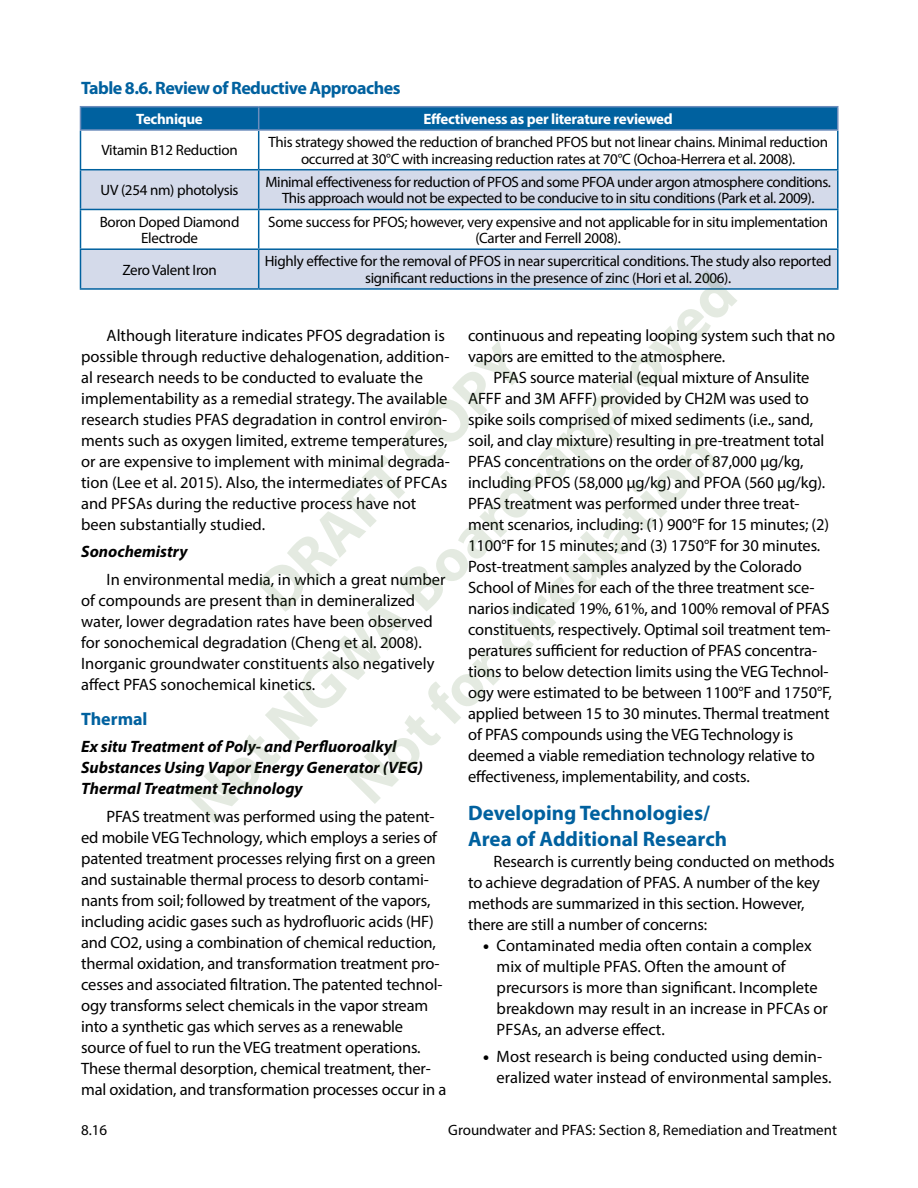
<style>
.page{position:relative;width:918px;height:1188px;background:#fff}
.page>*{position:absolute;margin:0;border:0;box-sizing:border-box;transform-origin:0 0}
.t1{font:700 21px/25.2px "Myriad Pro";color:#00619f}
.t2{font:700 18px "Myriad Pro";letter-spacing:-.03em;color:#00619f}
.t3{font:700 18px "Myriad Pro";color:#00619f}
.t4{font:16.5px/21px "Myriad Pro";letter-spacing:-.01em;color:#000}
.t5{font:italic 700 16.5px/21px "Myriad Pro";color:#000}
.t6{font:15px/16.5px "Myriad Pro";letter-spacing:-.02em;color:#000;text-align:center}
.t7{font:15px "Myriad Pro";color:#000}
.t8{font:700 15px "Myriad Pro";letter-spacing:-.02em;color:#fff}
.s1{font-weight:900}
</style>
<div class="page">
<svg style="left:81px;top:170px;width:756px;height:118px;fill:#d4daea"></svg>
<hr style="left:80px;top:131px;width:1px;height:38px;background:#00619f">
<hr style="left:258px;top:131px;width:1px;height:38px;background:#00619f">
<hr style="left:837px;top:131px;width:2px;height:38px;background:#00619f">
<hr style="left:80px;top:169px;width:179px;height:1px;background:#00619f">
<hr style="left:80px;top:170px;width:1px;height:39px;background:#00619f">
<hr style="left:259px;top:169px;width:580px;height:1px;background:#00619f">
<hr style="left:258px;top:170px;width:1px;height:39px;background:#00619f">
<hr style="left:837px;top:170px;width:2px;height:39px;background:#00619f">
<hr style="left:80px;top:209px;width:179px;height:1px;background:#00619f">
<hr style="left:80px;top:210px;width:1px;height:38px;background:#00619f">
<hr style="left:259px;top:209px;width:580px;height:1px;background:#00619f">
<hr style="left:258px;top:210px;width:1px;height:38px;background:#00619f">
<hr style="left:837px;top:210px;width:2px;height:38px;background:#00619f">
<hr style="left:80px;top:248px;width:179px;height:2px;background:#00619f">
<hr style="left:80px;top:250px;width:1px;height:38px;background:#00619f">
<hr style="left:259px;top:248px;width:580px;height:2px;background:#00619f">
<hr style="left:258px;top:250px;width:1px;height:38px;background:#00619f">
<hr style="left:837px;top:250px;width:2px;height:38px;background:#00619f">
<hr style="left:80px;top:288px;width:179px;height:2px;background:#00619f">
<hr style="left:259px;top:288px;width:580px;height:2px;background:#00619f">
<hr style="left:80px;top:106px;width:179px;height:1px;background:#6d8dbc">
<hr style="left:259px;top:106px;width:580px;height:1px;background:#6d8dbc">
<div style="left:80px;top:107px;width:757px;height:22px;background:#00619f"></div>
<hr style="left:837px;top:107px;width:2px;height:22px;background:#6d8dbc">
<hr style="left:80px;top:129px;width:179px;height:2px;background:#6d8dbc">
<hr style="left:259px;top:129px;width:580px;height:2px;background:#6d8dbc">
<svg style="left:186px;top:270px;width:552px;height:553px"></svg>
<svg style="left:257px;top:340px;width:262px;height:272px"></svg>
<p class="t2" style="left:81px;top:77px;width:321px">Table 8.6. Review of Reductive Approaches</p>
<p class="t8" style="left:136px;top:109px;width:68px">Technique</p>
<p class="t8" style="left:424px;top:109px;width:251px">Effectiveness as per literature reviewed</p>
<p class="t6" style="left:101px;top:142px;width:138px">Vitamin B12 Reduction</p>
<p class="t6" style="left:268px;top:134px;width:561px">This strategy showed the reduction of branched PFOS but not linear chains. Minimal reduction occurred at 30°C with increasing reduction rates at 70°C (Ochoa-Herrera et al. 2008).</p>
<p class="t6" style="left:101px;top:182px;width:139px">UV (254 nm) photolysis</p>
<p class="t6" style="left:265px;top:173px;width:567px">Minimal effectiveness for reduction of PFOS and some PFOA under argon atmosphere conditions.<br>This approach would not be expected to be conducive to in situ conditions (Park et al. 2009).</p>
<p class="t6" style="left:100px;top:213px;width:141px">Boron Doped Diamond<br>Electrode</p>
<p class="t6" style="left:268px;top:213px;width:561px">Some success for PFOS; however, very expensive and not applicable for in situ implementation (Carter and Ferrell 2008).</p>
<p class="t6" style="left:122px;top:261px;width:96px">Zero Valent Iron</p>
<p class="t6" style="left:265px;top:253px;width:569px">Highly effective for the removal of PFOS in near supercritical conditions. The study also reported significant reductions in the presence of zinc (Hori et al. 2006).</p>
<p class="t4" style="left:81px;top:324px;width:370px;text-indent:25px">Although literature indicates PFOS degradation is possible through reductive dehalogenation, addition&shy;al research needs to be conducted to evaluate the implementability as a remedial strategy. The available research studies PFAS degradation in control environ&shy;ments such as oxygen limited, extreme temperatures, or are expensive to implement with minimal degrada&shy;tion (Lee et al. 2015). Also, the intermediates of PFCAs and PFSAs during the reductive process have not been substantially studied.</p>
<p class="t5" style="left:81px;top:541px;width:108px">Sonochemistry</p>
<p class="t4" style="left:81px;top:569px;width:366px;text-indent:25px">In environmental media, in which a great number of compounds are present than in demineralized water, lower degradation rates have been observed for sonochemical degradation (Cheng et al. 2008).<br>Inorganic groundwater constituents also negatively affect PFAS sonochemical kinetics.</p>
<p class="t3" style="left:81px;top:707px;width:68px">Thermal</p>
<p class="t5" style="left:81px;top:736px;width:344px">Ex situ Treatment of Poly- and Perfluoroalkyl<br>Substances Using Vapor Energy Generator (VEG)<br>Thermal Treatment Technology</p>
<p class="t4" style="left:81px;top:806px;width:367px;text-indent:25px">PFAS treatment was performed using the patent&shy;ed mobile VEG Technology, which employs a series of patented treatment processes relying first on a green and sustainable thermal process to desorb contami&shy;nants from soil; followed by treatment of the vapors, including acidic gases such as hydrofluoric acids (HF) and CO2, using a combination of chemical reduction, thermal oxidation, and transformation treatment pro&shy;cesses and associated filtration. The patented technol&shy;ogy transforms select chemicals in the vapor stream into a synthetic gas which serves as a renewable source of fuel to run the VEG treatment operations.<br>These thermal desorption, chemical treatment, ther&shy;mal oxidation, and transformation processes occur in a</p>
<p class="t4" style="left:468px;top:324px;width:369px">continuous and repeating looping system such that no</p>
<p class="t4" style="left:468px;top:345px;width:259px">vapors are emitted to the atmosphere.</p>
<p class="t4" style="left:494px;top:366px;width:317px">PFAS source material (equal mixture of Ansulite</p>
<p class="t4" style="left:468px;top:387px;width:342px">AFFF and 3M AFFF) provided by CH2M was used to</p>
<p class="t4" style="left:468px;top:408px;width:347px">spike soils comprised of mixed sediments (i.e., sand,</p>
<p class="t4" style="left:468px;top:430px;width:358px">soil, and clay mixture) resulting in pre-treatment total</p>
<p class="t4" style="left:468px;top:451px;width:337px">PFAS concentrations on the order of 87,000 μg/kg,</p>
<p class="t4" style="left:468px;top:472px;width:359px">including PFOS (58,000 μg/kg) and PFOA (560 μg/kg).</p>
<p class="t4" style="left:468px;top:493px;width:333px">PFAS treatment was performed under three treat-</p>
<p class="t4" style="left:468px;top:514px;width:362px">ment scenarios, including: (1) 900°F for 15 minutes; (2)</p>
<p class="t4" style="left:468px;top:535px;width:354px">1100°F for 15 minutes; and (3) 1750°F for 30 minutes.</p>
<p class="t4" style="left:468px;top:556px;width:335px">Post-treatment samples analyzed by the Colorado</p>
<p class="t4" style="left:468px;top:577px;width:348px">School of Mines for each of the three treatment sce-</p>
<p class="t4" style="left:468px;top:598px;width:363px">narios indicated 19%, 61%, and 100% removal of PFAS</p>
<p class="t4" style="left:468px;top:619px;width:364px">constituents, respectively. Optimal soil treatment tem-</p>
<p class="t4" style="left:468px;top:640px;width:351px">peratures sufficient for reduction of PFAS concentra-</p>
<p class="t4" style="left:468px;top:661px;width:362px">tions to below detection limits using the VEG Technol-</p>
<p class="t4" style="left:468px;top:682px;width:365px">ogy were estimated to be between 1100°F and 1750°F,</p>
<p class="t4" style="left:468px;top:703px;width:363px">applied between 15 to 30 minutes. Thermal treatment</p>
<p class="t4" style="left:468px;top:724px;width:327px">of PFAS compounds using the VEG Technology is</p>
<p class="t4" style="left:468px;top:745px;width:348px">deemed a viable remediation technology relative to</p>
<p class="t4" style="left:468px;top:766px;width:283px">effectiveness, implementability, and costs.</p>
<p class="t1" style="left:468px;top:800px;width:261px">Developing Technologies/<br>Area of Additional Research</p>
<p class="t4" style="left:468px;top:850px;width:368px;text-indent:25px">Research is currently being conducted on methods to achieve degradation of PFAS. A number of the key methods are summarized in this section. However, there are still a number of concerns:</p>
<p class="t4" style="left:497px;top:934px;width:333px;text-indent:-13px"><span class="s1">•</span> Contaminated media often contain a complex mix of multiple PFAS. Often the amount of precursors is more than significant. Incomplete breakdown may result in an increase in PFCAs or PFSAs, an adverse effect.</p>
<p class="t4" style="left:497px;top:1046px;width:337px;text-indent:-13px"><span class="s1">•</span> Most research is being conducted using demin&shy;eralized water instead of environmental samples.</p>
<p class="t6" style="left:81px;top:1121px;width:28px">8.16</p>
<p class="t7" style="left:448px;top:1121px;width:390px">Groundwater and PFAS: Section 8, Remediation and Treatment</p>
</div>
